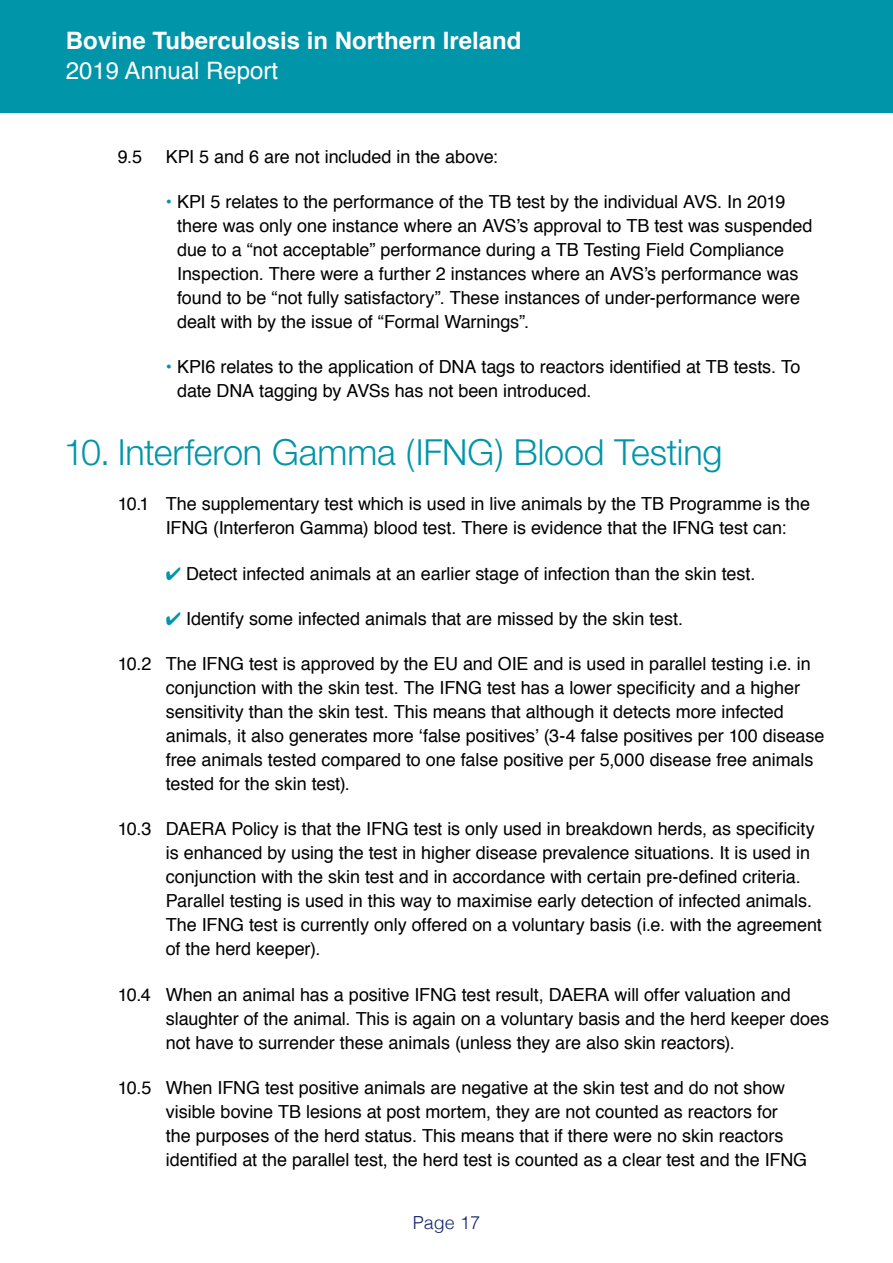
<style>
.page{position:relative;width:893px;height:1263px;background:#fff}
.page>*{position:absolute;margin:0;border:0;box-sizing:border-box;transform-origin:0 0}
._1_1_Header{font:300 36px "Helvetica Neue";letter-spacing:-.005em;color:#0095a9}
.t1{font:700 24px "Helvetica";color:#fff}
.t2{font:24px "Helvetica";color:#fff}
._1_3_Body_Text{font:18px/24px "Helvetica";letter-spacing:-.005em;color:#000}
.t3{font:300 18px "Helvetica";color:#112469}
.s1{color:#0095a9}
</style>
<div class="page">
<div style="left:0;top:0;width:893px;height:113px;background:#0095a9"></div>
<h2 class="t1" style="left:66px;top:21px;width:457px">Bovine Tuberculosis in Northern Ireland</h2>
<h2 class="t2" style="left:66px;top:50px;width:214px">2019 Annual Report</h2>
<p class="_1_3_Body_Text" style="left:118px;top:144px;width:26px">9.5</p>
<p class="_1_3_Body_Text" style="left:166px;top:144px;width:333px">KPI 5 and 6 are not included in the above:</p>
<p class="_1_3_Body_Text" style="left:177px;top:189px;width:637px;text-indent:-11px"><span class="s1">•</span> KPI 5 relates to the performance of the TB test by the individual AVS. In 2019 there was only one instance where an AVS’s approval to TB test was suspended due to a “not acceptable” performance during a TB Testing Field Compliance Inspection. There were a further 2 instances where an AVS’s performance was found to be “not fully satisfactory”. These instances of under-performance were dealt with by the issue of “Formal Warnings”.</p>
<p class="_1_3_Body_Text" style="left:177px;top:354px;width:625px;text-indent:-11px"><span class="s1">•</span> KPI6 relates to the application of DNA tags to reactors identified at TB tests. To date DNA tagging by AVSs has not been introduced.</p>
<p class="_1_1_Header" style="left:64px;top:430px;width:660px">10. Interferon Gamma (IFNG) Blood Testing</p>
<p class="_1_3_Body_Text" style="left:166px;top:491px;width:646px;text-indent:-48px">10.1 The supplementary test which is used in live animals by the TB Programme is the<br>IFNG (Interferon Gamma) blood test. There is evidence that the IFNG test can:</p>
<p class="_1_3_Body_Text" style="left:166px;top:561px;width:591px"><span class="s1">✔</span> Detect infected animals at an earlier stage of infection than the skin test.</p>
<p class="_1_3_Body_Text" style="left:166px;top:606px;width:519px"><span class="s1">✔</span> Identify some infected animals that are missed by the skin test.</p>
<p class="_1_3_Body_Text" style="left:166px;top:651px;width:660px;text-indent:-48px">10.2 The IFNG test is approved by the EU and OIE and is used in parallel testing i.e. in conjunction with the skin test. The IFNG test has a lower specificity and a higher sensitivity than the skin test. This means that although it detects more infected animals, it also generates more ‘false positives’ (3-4 false positives per 100 disease free animals tested compared to one false positive per 5,000 disease free animals tested for the skin test).</p>
<p class="_1_3_Body_Text" style="left:166px;top:816px;width:658px;text-indent:-48px">10.3 DAERA Policy is that the IFNG test is only used in breakdown herds, as specificity is enhanced by using the test in higher disease prevalence situations. It is used in conjunction with the skin test and in accordance with certain pre-defined criteria.<br>Parallel testing is used in this way to maximise early detection of infected animals.<br>The IFNG test is currently only offered on a voluntary basis (i.e. with the agreement of the herd keeper).</p>
<p class="_1_3_Body_Text" style="left:166px;top:982px;width:665px;text-indent:-48px">10.4 When an animal has a positive IFNG test result, DAERA will offer valuation and slaughter of the animal. This is again on a voluntary basis and the herd keeper does not have to surrender these animals (unless they are also skin reactors).</p>
<p class="_1_3_Body_Text" style="left:166px;top:1075px;width:643px;text-indent:-48px">10.5 When IFNG test positive animals are negative at the skin test and do not show visible bovine TB lesions at post mortem, they are not counted as reactors for the purposes of the herd status. This means that if there were no skin reactors identified at the parallel test, the herd test is counted as a clear test and the IFNG</p>
<p class="t3" style="left:413px;top:1207px;width:69px">Page 17</p>
</div>
